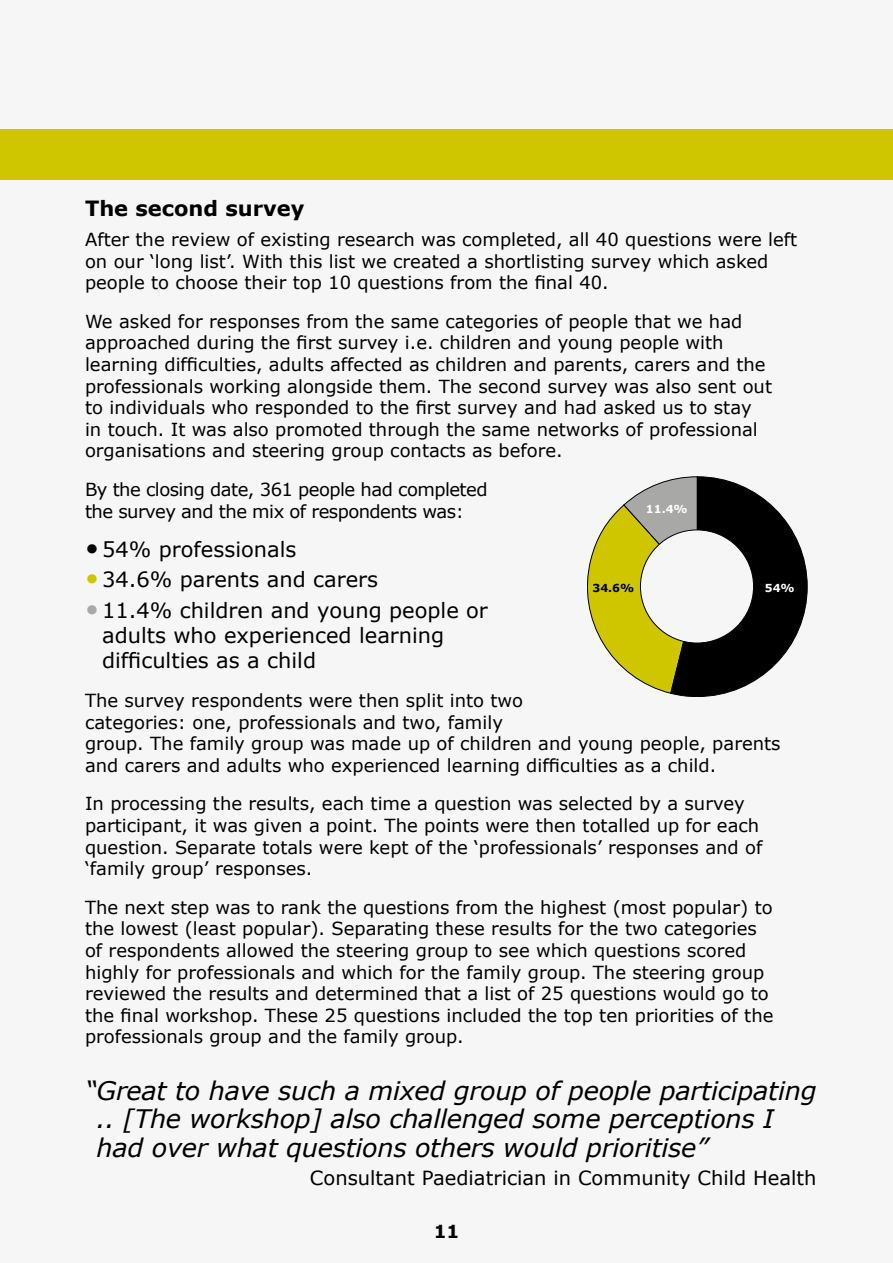
<style>
.page{position:relative;width:893px;height:1263px;background:#f6f6f6}
.page>*{position:absolute;margin:0;border:0;box-sizing:border-box;transform-origin:0 0}
.t1{font:italic 25.5px/28.5px "Verdana";letter-spacing:-.01em;color:#000}
.t2{font:21px/25.2px "Verdana";color:#000}
.t3{font:700 21px "Verdana";color:#000}
.t4{font:19.5px "Verdana";color:#000}
.t5{font:18px/21.6px "Verdana";color:#000}
.t6{font:18px/21.6px "Verdana";letter-spacing:-.03em;color:#000}
.t7{font:700 18px "Verdana";color:#000}
.t8{font:700 11.1px "Verdana";color:#fff}
.t9{font:700 11.1px "Verdana";color:#000}
.s1{font-size:25.5px}
.s2{font-size:25.5px;color:#cfc600}
.s3{font-size:25.5px;color:#a8a8a7}
</style>
<div class="page">
<div style="left:0;top:129px;width:893px;height:50px;background:#cfc600"></div>
<svg style="left:587px;top:476px;width:220px;height:221px"></svg>
<div style="left:640px;top:530px;width:113px;height:113px;background:#f6f6f6;border-radius:50%"></div>
<p class="t3" style="left:85px;top:195px;width:221px">The second survey</p>
<p class="t5" style="left:85px;top:229px;width:714px">After the review of existing research was completed, all 40 questions were left on our ‘long list’. With this list we created a shortlisting survey which asked people to choose their top 10 questions from the final 40.</p>
<p class="t5" style="left:85px;top:311px;width:688px">We asked for responses from the same categories of people that we had approached during the first survey i.e. children and young people with learning difficulties, adults affected as children and parents, carers and the professionals working alongside them. The second survey was also sent out to individuals who responded to the first survey and had asked us to stay in touch. It was also promoted through the same networks of professional organisations and steering group contacts as before.</p>
<p class="t6" style="left:85px;top:479px;width:404px">By the closing date, 361 people had completed the survey and the mix of respondents was:</p>
<p class="t2" style="left:85px;top:537px;width:213px"><span class="s1">•</span>54% professionals</p>
<p class="t2" style="left:85px;top:567px;width:295px"><span class="s2">•</span>34.6% parents and carers</p>
<p class="t2" style="left:102px;top:598px;width:387px;text-indent:-17px"><span class="s3">•</span> 11.4% children and young people or adults who experienced learning difficulties as a child</p>
<p class="t5" style="left:85px;top:690px;width:697px">The survey respondents were then split into two<br>categories: one, professionals and two, family<br>group. The family group was made up of children and young people, parents and carers and adults who experienced learning difficulties as a child.</p>
<p class="t5" style="left:85px;top:793px;width:679px">In processing the results, each time a question was selected by a survey participant, it was given a point. The points were then totalled up for each question. Separate totals were kept of the ‘professionals’ responses and of ‘family group’ responses.</p>
<p class="t5" style="left:85px;top:897px;width:690px">The next step was to rank the questions from the highest (most popular) to the lowest (least popular). Separating these results for the two categories of respondents allowed the steering group to see which questions scored highly for professionals and which for the family group. The steering group reviewed the results and determined that a list of 25 questions would go to the final workshop. These 25 questions included the top ten priorities of the professionals group and the family group.</p>
<p class="t8" style="left:646px;top:502px;width:43px">11.4%</p>
<p class="t9" style="left:592px;top:580px;width:43px">34.6%</p>
<p class="t8" style="left:765px;top:580px;width:31px">54%</p>
<h1 class="t1" style="left:96px;top:1076px;width:721px;text-indent:-11px">“Great to have such a mixed group of people participating .. [The workshop] also challenged some perceptions I had over what questions others would prioritise”</h1>
<p class="t4" style="left:310px;top:1165px;width:508px">Consultant Paediatrician in Community Child Health</p>
<p class="t7" style="left:434px;top:1220px;width:27px">11</p>
</div>
